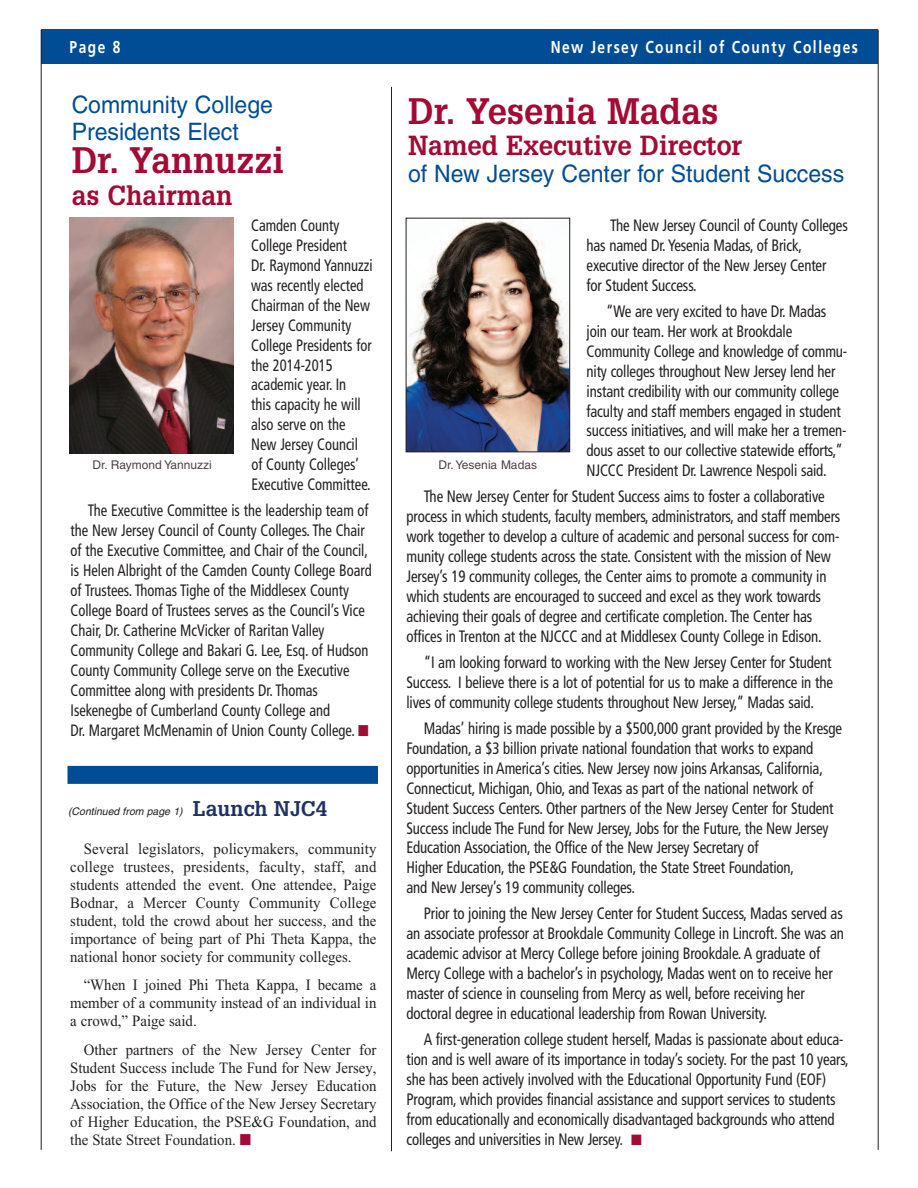
<style>
.page{position:relative;width:918px;height:1188px;background:#fff}
.page>*{position:absolute;margin:0;border:0;box-sizing:border-box;transform-origin:0 0}
.t1{font:700 36px "Glypha";color:#a30a34;scale:.96 1}
.t2{font:700 27px "Glypha";color:#a30a34;scale:.96 1}
.t3{font:24px/27px "Helvetica";color:#014d95;scale:.96 1}
.t4{font:700 17.25px "Frutiger";letter-spacing:.11em;color:#fff;scale:.8 1}
.t5{font:condensed 16.5px/20px "Frutiger";letter-spacing:-.01em;color:#231f20;scale:.9 1}
.t6{font:condensed 16.5px/20px "Frutiger";letter-spacing:-.01em;color:#231f20;scale:.88 1}
.t7{font:15.75px/18px "Times New Roman";color:#231f20;text-align:justify;scale:.94 1}
.t8{font:12px "Helvetica";color:#4f4042}
.t9{font:italic 10.5px "Helvetica";color:#231f20}
.s1{color:#a30a34}
.s2{font-family:"Glypha";font-weight:700;font-style:normal;font-size:20.7px;color:#1f3363}
</style>
<div class="page">
<div style="left:42px;top:30px;width:836px;height:34px;background:#014d95"></div>
<hr style="left:41px;top:30px;width:1px;height:1120px;background:#231f20">
<hr style="left:878px;top:30px;width:1px;height:1120px;background:#231f20">
<div style="left:68px;top:766px;width:310px;height:18px;background:#014d95"></div>
<img style="left:408px;top:220px;width:160px;height:230px">
<div style="left:406px;top:218px;width:164px;height:234px;border:1px solid #231f20"></div>
<img style="left:69px;top:218px;width:165px;height:236px">
<hr style="left:391px;top:87px;width:1px;height:1064px;background:#231f20">
<p class="t4" style="left:70px;top:40px;width:65px">Page 8</p>
<p class="t4" style="left:551px;top:40px;width:386px">New Jersey Council of County Colleges</p>
<h3 class="t3" style="left:72px;top:94px;width:211px">Community College<br>Presidents Elect</h3>
<h1 class="t1" style="left:72px;top:140px;width:223px">Dr. Yannuzzi</h1>
<h2 class="t2" style="left:72px;top:180px;width:169px">as Chairman</h2>
<p class="t6" style="left:251px;top:216px;width:139px">Camden County<br>College President<br>Dr. Raymond Yannuzzi was recently elected<br>Chairman of the New<br>Jersey Community<br>College Presidents for the 2014-2015 academic year. In<br>this capacity he will also serve on the<br>New Jersey Council of County Colleges’<br>Executive Committee.</p>
<p class="t6" style="left:71px;top:502px;width:344px;text-indent:17px">The Executive Committee is the leadership team of the New Jersey Council of County Colleges. The Chair of the Executive Committee, and Chair of the Council, is Helen Albright of the Camden County College Board of Trustees. Thomas Tighe of the Middlesex County College Board of Trustees serves as the Council’s Vice Chair, Dr. Catherine McVicker of Raritan Valley Community College and Bakari G. Lee, Esq. of Hudson County Community College serve on the Executive Committee along with presidents Dr. Thomas Isekenegbe of Cumberland County College and<br>Dr. Margaret McMenamin of Union County College. <span class="s1">■</span></p>
<p class="t8" style="left:92px;top:460px;width:121px">Dr. Raymond Yannuzzi</p>
<p class="t9" style="left:68px;top:807px;width:261px">(Continued from page 1) <span class="s2">Launch NJC4</span></p>
<p class="t7" style="left:70px;top:839px;width:327px;text-indent:14px">Several legislators, policymakers, community college trustees, presidents, faculty, staff, and students attended the event. One attendee, Paige Bodnar, a Mercer County Community College student, told the crowd about her success, and the importance of being part of Phi Theta Kappa, the national honor society for community colleges.</p>
<p class="t7" style="left:70px;top:976px;width:327px;text-indent:14px">“When I joined Phi Theta Kappa, I became a member of a community instead of an individual in a crowd,” Paige said.</p>
<p class="t7" style="left:70px;top:1040px;width:327px;text-indent:14px">Other partners of the New Jersey Center for Student Success include The Fund for New Jersey, Jobs for the Future, the New Jersey Education Association, the Office of the New Jersey Secretary of Higher Education, the PSE&amp;G Foundation, and the State Street Foundation. <span class="s1">■</span></p>
<h1 class="t1" style="left:408px;top:90px;width:325px">Dr. Yesenia Madas</h1>
<h2 class="t2" style="left:408px;top:130px;width:350px">Named Executive Director</h2>
<h3 class="t3" style="left:408px;top:162px;width:456px">of New Jersey Center for Student Success</h3>
<p class="t5" style="left:587px;top:217px;width:292px;text-indent:24px">The New Jersey Council of County Colleges has named Dr. Yesenia Madas, of Brick, executive director of the New Jersey Center<br>for Student Success.</p>
<p class="t5" style="left:587px;top:302px;width:291px;text-indent:20px">“We are very excited to have Dr. Madas join our team. Her work at Brookdale Community College and knowledge of commu&shy;nity colleges throughout New Jersey lend her instant credibility with our community college faculty and staff members engaged in student success initiatives, and will make her a tremen&shy;dous asset to our collective statewide efforts,” NJCCC President Dr. Lawrence Nespoli said.</p>
<p class="t5" style="left:406px;top:488px;width:484px;text-indent:17px">The New Jersey Center for Student Success aims to foster a collaborative process in which students, faculty members, administrators, and staff members work together to develop a culture of academic and personal success for com&shy;munity college students across the state. Consistent with the mission of New Jersey’s 19 community colleges, the Center aims to promote a community in which students are encouraged to succeed and excel as they work towards achieving their goals of degree and certificate completion. The Center has offices in Trenton at the NJCCC and at Middlesex County College in Edison.</p>
<p class="t5" style="left:406px;top:654px;width:475px;text-align:justify;text-indent:17px">“I am looking forward to working with the New Jersey Center for Student Success. I believe there is a lot of potential for us to make a difference in the lives of community college students throughout New Jersey,” Madas said.</p>
<p class="t5" style="left:406px;top:719px;width:486px;text-indent:17px">Madas’ hiring is made possible by a $500,000 grant provided by the Kresge Foundation, a $3 billion private national foundation that works to expand opportunities in America’s cities. New Jersey now joins Arkansas, California, Connecticut, Michigan, Ohio, and Texas as part of the national network of Student Success Centers. Other partners of the New Jersey Center for Student Success include The Fund for New Jersey, Jobs for the Future, the New Jersey Education Association, the Office of the New Jersey Secretary of<br>Higher Education, the PSE&amp;G Foundation, the State Street Foundation,<br>and New Jersey’s 19 community colleges.</p>
<p class="t5" style="left:406px;top:905px;width:488px;text-indent:17px">Prior to joining the New Jersey Center for Student Success, Madas served as an associate professor at Brookdale Community College in Lincroft. She was an academic advisor at Mercy College before joining Brookdale. A graduate of Mercy College with a bachelor’s in psychology, Madas went on to receive her master of science in counseling from Mercy as well, before receiving her doctoral degree in educational leadership from Rowan University.</p>
<p class="t5" style="left:406px;top:1031px;width:493px;text-indent:17px">A first-generation college student herself, Madas is passionate about educa&shy;tion and is well aware of its importance in today’s society. For the past 10 years, she has been actively involved with the Educational Opportunity Fund (EOF)<br>Program, which provides financial assistance and support services to students from educationally and economically disadvantaged backgrounds who attend colleges and universities in New Jersey. <span class="s1">■</span></p>
<p class="t8" style="left:438px;top:460px;width:100px">Dr. Yesenia Madas</p>
</div>
